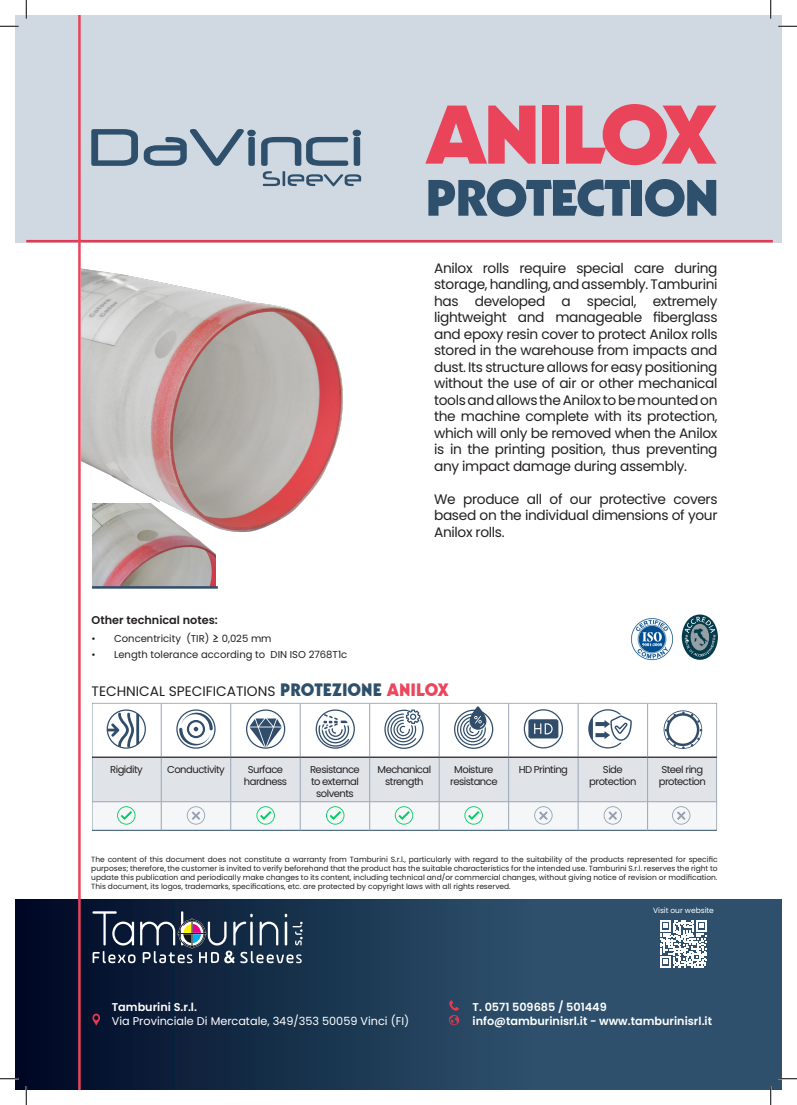
<style>
.page{position:relative;width:797px;height:1105px;background:#fff}
.page>*{position:absolute;margin:0;border:0;box-sizing:border-box;transform-origin:0 0}
.t1{font:81.25px "Geometric 231 BT Heavy C";letter-spacing:-.05em;color:#ea445b;scale:1.09 1}
.t2{font:50px "Geometric 231 BT Heavy C";letter-spacing:-.04em;color:#2e506c;scale:1.09 1}
.t3{font:13.75px/16.5px "Poppins";letter-spacing:-.025em;color:#231f20;text-align:justify}
.t4{font:13.75px "Poppins";color:#231f20}
.t5{font:600 11.25px/13.5px "Poppins";color:#fff}
.t6{font:11.25px "Poppins";color:#fff}
.t7{font:600 11.25px "Poppins";color:#231f20}
.t8{font:10px/12px "Poppins";letter-spacing:-.05em;color:#231f20;text-align:center}
.t9{font:10px "Poppins";color:#231f20}
.t10{font:7.5px/9px "Poppins";color:#231f20;text-align:justify}
.t11{font:7.5px "Poppins";color:#fff}
.s1{font-size:13.75px}
.s2{font-family:"Geometric 231 BT Heavy C";font-size:17.5px;color:#2e506b}
.s3{font-family:"Geometric 231 BT Heavy C";font-size:17.5px;color:#eb465c}
</style>
<div class="page">
<div style="left:16px;top:16px;width:765px;height:226px;background:#d0d9e2"></div>
<hr style="left:717px;top:703px;width:1px;height:54px;background:#2e506c">
<hr style="left:92px;top:830px;width:69px;height:1px;background:#2e506c">
<hr style="left:161px;top:830px;width:70px;height:1px;background:#2e506c">
<hr style="left:231px;top:830px;width:69px;height:1px;background:#2e506c">
<hr style="left:300px;top:830px;width:70px;height:1px;background:#2e506c">
<hr style="left:370px;top:830px;width:69px;height:1px;background:#2e506c">
<hr style="left:439px;top:830px;width:69px;height:1px;background:#2e506c">
<hr style="left:508px;top:830px;width:70px;height:1px;background:#2e506c">
<hr style="left:578px;top:830px;width:69px;height:1px;background:#2e506c">
<hr style="left:647px;top:830px;width:70px;height:1px;background:#2e506c">
<hr style="left:161px;top:703px;width:1px;height:53px;background:#98a6b5">
<hr style="left:230px;top:703px;width:1px;height:53px;background:#98a6b5">
<hr style="left:300px;top:703px;width:1px;height:53px;background:#98a6b5">
<hr style="left:369px;top:703px;width:1px;height:53px;background:#98a6b5">
<hr style="left:439px;top:703px;width:1px;height:53px;background:#98a6b5">
<hr style="left:508px;top:703px;width:1px;height:53px;background:#98a6b5">
<hr style="left:578px;top:703px;width:1px;height:53px;background:#98a6b5">
<hr style="left:647px;top:703px;width:1px;height:53px;background:#98a6b5">
<hr style="left:92px;top:756px;width:69px;height:2px;background:#231f20">
<hr style="left:161px;top:756px;width:70px;height:2px;background:#231f20">
<hr style="left:231px;top:756px;width:69px;height:2px;background:#231f20">
<hr style="left:300px;top:756px;width:70px;height:2px;background:#231f20">
<hr style="left:370px;top:756px;width:69px;height:2px;background:#231f20">
<hr style="left:439px;top:756px;width:69px;height:2px;background:#231f20">
<hr style="left:508px;top:756px;width:70px;height:2px;background:#231f20">
<hr style="left:578px;top:756px;width:69px;height:2px;background:#231f20">
<hr style="left:647px;top:756px;width:70px;height:2px;background:#231f20">
<div style="left:91px;top:702px;width:626px;height:142px;border:1px solid #fff"></div>
<div style="left:16px;top:900px;width:765px;height:189px;background:linear-gradient(to right,#03102c,#38607c)"></div>
<svg style="left:92px;top:1013px;width:8px;height:12px"></svg>
<svg style="left:449px;top:1000px;width:10px;height:25px"></svg>
<svg style="left:92px;top:911px;width:210px;height:52px"></svg>
<svg style="left:107px;top:713px;width:27px;height:34px"></svg>
<hr style="left:136px;top:713px;width:3px;height:34px;background:#304d6b">
<div style="left:107px;top:709px;width:39px;height:40px;border:1px solid #304d6b;border-radius:50%"></div>
<svg style="left:179px;top:713px;width:34px;height:32px"></svg>
<div style="left:176px;top:709px;width:39px;height:40px;border:1px solid #304d6b;border-radius:50%"></div>
<svg style="left:249px;top:718px;width:33px;height:29px"></svg>
<div style="left:246px;top:709px;width:39px;height:40px;border:1px solid #304d6b;border-radius:50%"></div>
<div style="left:315px;top:709px;width:40px;height:40px;border:1px solid #304d6b;border-radius:50%"></div>
<svg style="left:318px;top:714px;width:31px;height:33px"></svg>
<div style="left:384px;top:710px;width:39px;height:39px;border:1px solid #304d6b;border-radius:50%"></div>
<svg style="left:387px;top:709px;width:33px;height:36px"></svg>
<svg style="left:528px;top:719px;width:30px;height:19px"></svg>
<div style="left:524px;top:709px;width:39px;height:39px;border:1px solid #304d6b;border-radius:50%"></div>
<div style="left:588px;top:709px;width:39px;height:39px;border:1px solid #304d6b;border-radius:50%"></div>
<svg style="left:589px;top:710px;width:42px;height:36px"></svg>
<svg style="left:663px;top:710px;width:39px;height:39px"></svg>
<div style="left:454px;top:710px;width:39px;height:39px;border:1px solid #304d6b;border-radius:50%"></div>
<svg style="left:457px;top:706px;width:29px;height:39px"></svg>
<svg style="left:91px;top:129px;width:47px;height:37px"></svg>
<svg style="left:144px;top:129px;width:217px;height:57px"></svg>
<hr style="left:26px;top:240px;width:746px;height:2px;background:#e53952">
<svg style="left:92px;top:757px;width:626px;height:73px"></svg>
<img style="left:81px;top:269px;width:262px;height:263px">
<img style="left:92px;top:504px;width:123px;height:82px">
<hr style="left:92px;top:586px;width:126px;height:3px;background:#314d6b">
<img style="left:631px;top:618px;width:43px;height:43px">
<svg style="left:659px;top:920px;width:48px;height:47px"></svg>
<hr style="left:78px;top:16px;width:3px;height:1073px;background:#ea445b">
<svg style="left:681px;top:614px;width:36px;height:46px"></svg>
<svg style="left:684px;top:617px;width:31px;height:40px"></svg>
<svg style="left:0;top:25px;width:19px;height:2px"></svg>
<svg style="left:778px;top:25px;width:19px;height:2px"></svg>
<svg style="left:0;top:1078px;width:19px;height:1px"></svg>
<svg style="left:778px;top:1078px;width:19px;height:1px"></svg>
<svg style="left:25px;top:0;width:2px;height:19px"></svg>
<svg style="left:25px;top:1086px;width:2px;height:19px"></svg>
<svg style="left:770px;top:0;width:1px;height:19px"></svg>
<svg style="left:770px;top:1086px;width:1px;height:19px"></svg>
<p class="t1" style="left:425px;top:85px;width:269px">ANILOX</p>
<p class="t2" style="left:425px;top:167px;width:272px">PROTECTION</p>
<h3 class="t7" style="left:92px;top:614px;width:128px">Other technical notes:</h3>
<h3 class="t9" style="left:92px;top:632px;width:181px">• Concentricity (TIR) <span class="s1">≥</span> 0,025 mm</h3>
<h3 class="t9" style="left:92px;top:649px;width:257px">• Length tolerance according to DIN ISO 2768T1c</h3>
<p class="t3" style="left:434px;top:259px;width:285px">Anilox rolls require special care during storage, handling, and assembly. Tamburini has developed a special, extremely lightweight and manageable fiberglass and epoxy resin cover to protect Anilox rolls stored in the warehouse from impacts and dust. Its structure allows for easy positioning without the use of air or other mechanical tools and allows the Anilox to be mounted on the machine complete with its protection, which will only be removed when the Anilox is in the printing position, thus preventing any impact damage during assembly.</p>
<p class="t3" style="left:434px;top:490px;width:285px">We produce all of our protective covers based on the individual dimensions of your Anilox rolls.</p>
<p class="t4" style="left:92px;top:683px;width:359px">TECHNICAL SPECIFICATIONS <span class="s2">PROTEZIONE</span> <span class="s3">ANILOX</span></p>
<h3 class="t8" style="left:110px;top:763px;width:34px">Rigidity</h3>
<h3 class="t8" style="left:167px;top:763px;width:59px">Conductivity</h3>
<h3 class="t8" style="left:244px;top:763px;width:45px">Surface hardness</h3>
<h3 class="t8" style="left:310px;top:763px;width:51px">Resistance to external solvents</h3>
<h3 class="t8" style="left:377px;top:763px;width:55px">Mechanical strength</h3>
<h3 class="t8" style="left:450px;top:763px;width:49px">Moisture resistance</h3>
<h3 class="t8" style="left:518px;top:763px;width:51px">HD Printing</h3>
<h3 class="t8" style="left:589px;top:763px;width:49px">Side protection</h3>
<h3 class="t8" style="left:658px;top:763px;width:49px;text-align:left">Steel ring protection</h3>
<p class="t10" style="left:91px;top:855px;width:627px">The content of this document does not constitute a warranty from Tamburini S.r.l., particularly with regard to the suitability of the products represented for specific purposes; therefore, the customer is invited to verify beforehand that the product has the suitable characteristics for the intended use. Tamburini S.r.l. reserves the right to update this publication and periodically make changes to its content, including technical and/or commercial changes, without giving notice of revision or modification.<br>This document, its logos, trademarks, specifications, etc. are protected by copyright laws with all rights reserved.</p>
<h3 class="t5" style="left:112px;top:1001px;width:87px">Tamburini S.r.l.</h3>
<h3 class="t6" style="left:112px;top:1014px;width:299px">Via Provinciale Di Mercatale, 349/353 50059 Vinci (FI)</h3>
<p class="t11" style="left:653px;top:906px;width:62px">Visit our website</p>
<h3 class="t5" style="left:472px;top:1001px;width:241px">T. 0571 509685 / 501449 info@tamburinisrl.it - www.tamburinisrl.it</h3>
</div>
